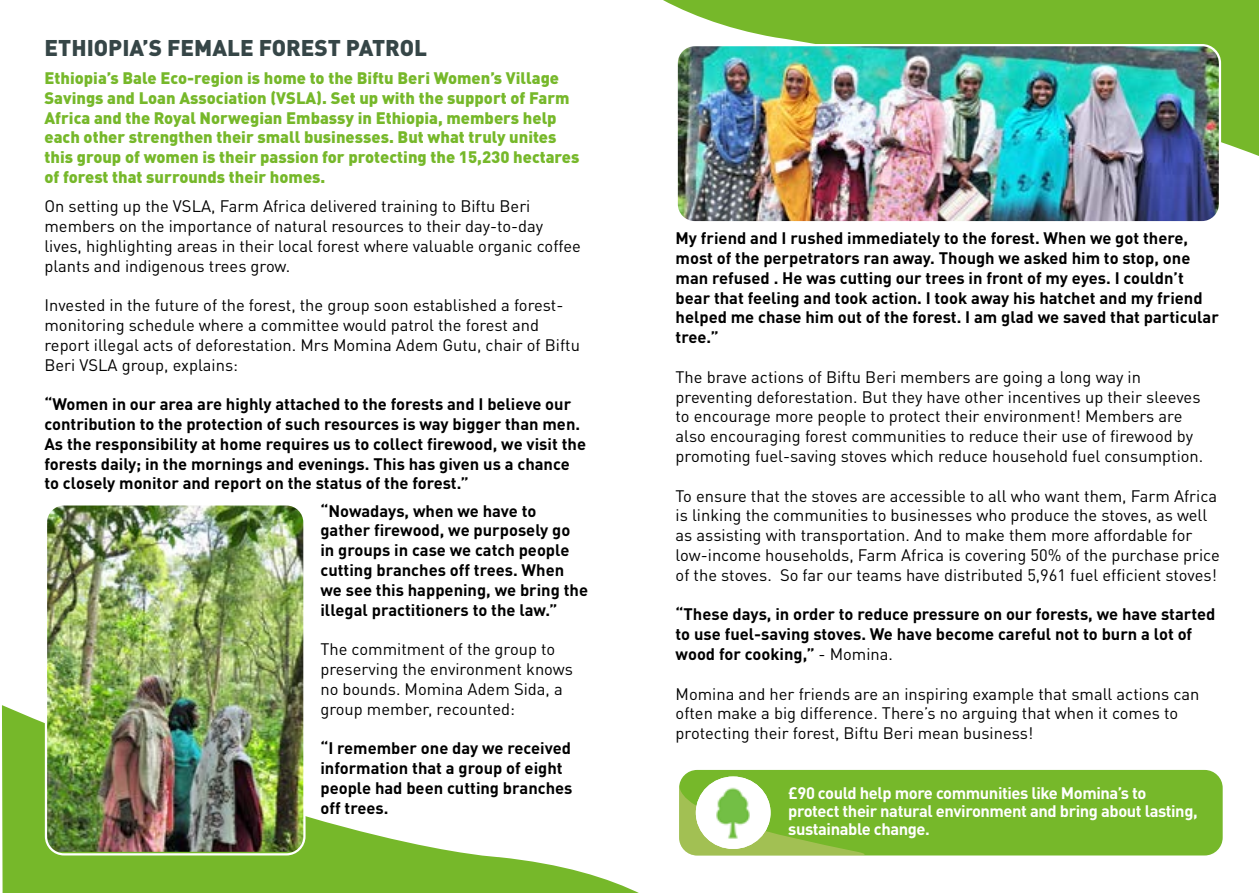
<style>
.page{position:relative;width:1259px;height:893px;background:#fff}
.page>*{position:absolute;margin:0;border:0;box-sizing:border-box;transform-origin:0 0}
.t1{font:900 22.5px "DIN Pro";color:#364647}
.t2{font:16.5px/19.8px "DIN Pro";color:#000}
.t3{font:700 16.5px/19.8px "DIN Pro";color:#000}
.t4{font:900 16.5px/19.8px "DIN Pro";color:#76b82a}
.t5{font:700 16.5px/18px "DIN Pro";letter-spacing:-.025em;color:#fff}
.s1{font-weight:400}
</style>
<div class="page">
<svg style="left:663px;top:0;width:596px;height:156px;background:#88c146"></svg>
<svg style="left:2px;top:705px;width:749px;height:188px"></svg>
<img style="left:46px;top:506px;width:258px;height:346px">
<div style="left:45px;top:503px;width:260px;height:352px;border:2px solid #fff;border-radius:18px"></div>
<div style="left:679px;top:770px;width:543px;height:85px;background:#76b82a;border-radius:18px"></div>
<svg style="left:679px;top:784px;width:186px;height:71px"></svg>
<img style="left:696px;top:776px;width:74px;height:73px">
<img style="left:677px;top:45px;width:543px;height:175px">
<div style="left:675px;top:44px;width:546px;height:179px;border:2px solid #fff;border-radius:18px"></div>
<h1 class="t1" style="left:45px;top:29px;width:384px">ETHIOPIA’S FEMALE FOREST PATROL</h1>
<p class="t4" style="left:44px;top:66px;width:536px">Ethiopia’s Bale Eco-region is home to the Biftu Beri Women’s Village Savings and Loan Association (VSLA). Set up with the support of Farm Africa and the Royal Norwegian Embassy in Ethiopia, members help each other strengthen their small businesses. But what truly unites this group of women is their passion for protecting the 15,230 hectares of forest that surrounds their homes.</p>
<p class="t2" style="left:44px;top:195px;width:538px">On setting up the VSLA, Farm Africa delivered training to Biftu Beri members on the importance of natural resources to their day-to-day lives, highlighting areas in their local forest where valuable organic coffee plants and indigenous trees grow.</p>
<p class="t2" style="left:44px;top:294px;width:537px">Invested in the future of the forest, the group soon established a forest&shy;monitoring schedule where a committee would patrol the forest and report illegal acts of deforestation. Mrs Momina Adem Gutu, chair of Biftu Beri VSLA group, explains:</p>
<p class="t3" style="left:44px;top:392px;width:543px">“Women in our area are highly attached to the forests and I believe our contribution to the protection of such resources is way bigger than men.<br>As the responsibility at home requires us to collect firewood, we visit the forests daily; in the mornings and evenings. This has given us a chance to closely monitor and report on the status of the forest.”</p>
<p class="t3" style="left:320px;top:499px;width:269px">“Nowadays, when we have to gather firewood, we purposely go in groups in case we catch people cutting branches off trees. When we see this happening, we bring the illegal practitioners to the law.”</p>
<p class="t2" style="left:320px;top:638px;width:254px">The commitment of the group to preserving the environment knows no bounds. Momina Adem Sida, a group member, recounted:</p>
<p class="t3" style="left:320px;top:736px;width:254px">“I remember one day we received information that a group of eight people had been cutting branches off trees.</p>
<p class="t3" style="left:675px;top:226px;width:545px">My friend and I rushed immediately to the forest. When we got there, most of the perpetrators ran away. Though we asked him to stop, one man refused . He was cutting our trees in front of my eyes. I couldn’t bear that feeling and took action. I took away his hatchet and my friend helped me chase him out of the forest. I am glad we saved that particular tree.”</p>
<p class="t2" style="left:675px;top:365px;width:529px">The brave actions of Biftu Beri members are going a long way in preventing deforestation. But they have other incentives up their sleeves to encourage more people to protect their environment! Members are also encouraging forest communities to reduce their use of firewood by promoting fuel-saving stoves which reduce household fuel consumption.</p>
<p class="t2" style="left:675px;top:484px;width:546px">To ensure that the stoves are accessible to all who want them, Farm Africa is linking the communities to businesses who produce the stoves, as well as assisting with transportation. And to make them more affordable for low-income households, Farm Africa is covering 50% of the purchase price of the stoves. So far our teams have distributed 5,961 fuel efficient stoves!</p>
<p class="t3" style="left:675px;top:602px;width:541px">“These days, in order to reduce pressure on our forests, we have started to use fuel-saving stoves. We have become careful not to burn a lot of wood for cooking,” <span class="s1">- Momina.</span></p>
<p class="t2" style="left:675px;top:682px;width:525px">Momina and her friends are an inspiring example that small actions can often make a big difference. There’s no arguing that when it comes to protecting their forest, Biftu Beri mean business!</p>
<p class="t5" style="left:788px;top:782px;width:411px">£90 could help more communities like Momina’s to protect their natural environment and bring about lasting, sustainable change.</p>
</div>
